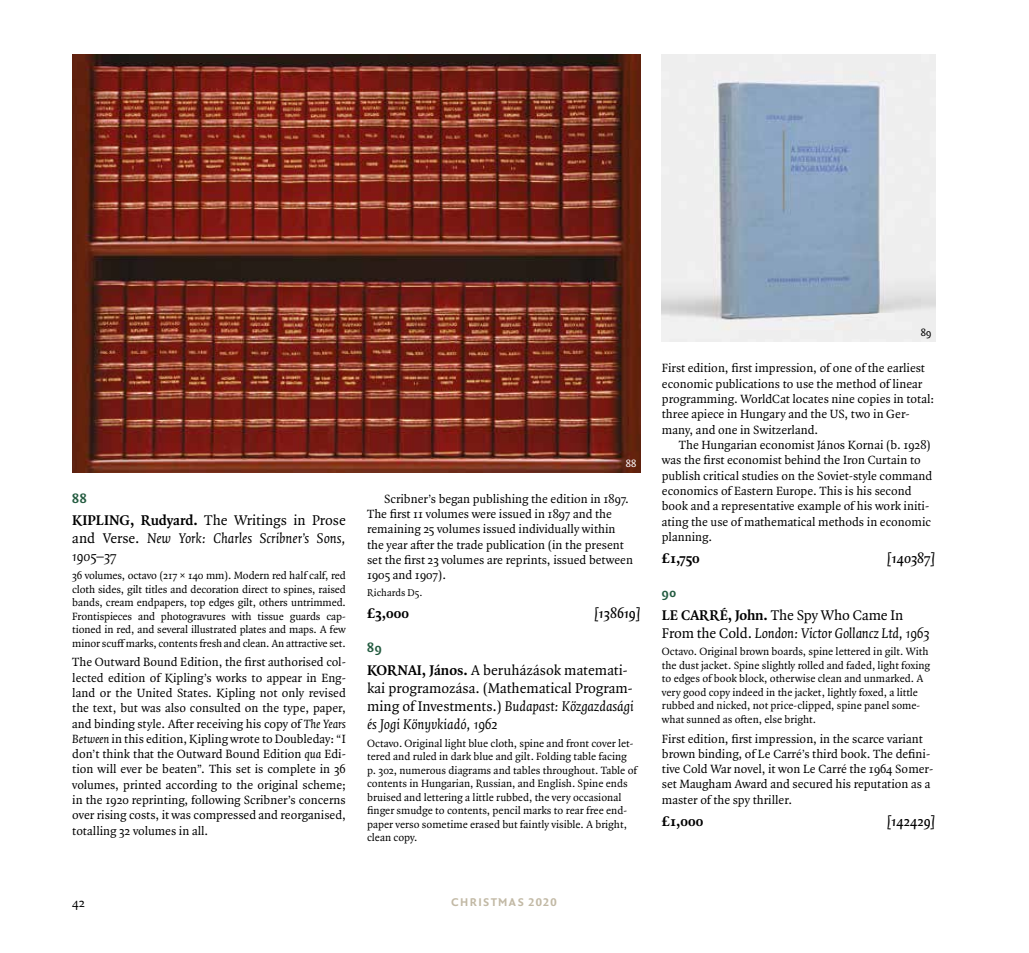
<style>
.page{position:relative;width:1029px;height:953px;background:#fff}
.page>*{position:absolute;margin:0;border:0;box-sizing:border-box;transform-origin:0 0}
.t1{font:italic 15px/18px "Quadraat Pro";letter-spacing:-.005em;color:#000;text-align:justify}
.t2{font:15px/18px "Quadraat Pro";color:#000}
.t3{font:italic 600 15px "Quadraat Pro";letter-spacing:-.005em;color:#000}
.t4{font:700 15px "Quadraat Pro";color:#000}
.t5{font:13.5px "Quadraat Sans OT Bld";color:#235b40}
.t6{font:13.5px "Quadraat Pro";color:#000}
.t7{font:12.75px/15.3px "Quadraat Pro";color:#000}
.t8{font:12px "Quadraat Sans OT Bld";letter-spacing:.11em;color:#c2b9a5}
.t9{font:11.25px/13.5px "Quadraat Pro";color:#000}
.t10{font:10.5px "Quadraat Pro";color:#000}
.t11{font:10.5px "Quadraat Sans OT";color:#fff}
.t12{font:10.5px "Quadraat Sans OT";color:#000}
.s1{font-weight:700;font-style:normal}
.s2{font-style:normal}
.s3{font-style:italic}
.s4{font-weight:700}
</style>
<div class="page">
<img style="left:72px;top:54px;width:569px;height:418px">
<img style="left:661px;top:54px;width:274px;height:287px">
<p class="t5" style="left:72px;top:489px;width:16px">88</p>
<p class="t1" style="left:72px;top:511px;width:275px"><span class="s1">KIPLING, Rudyard.</span> <span class="s2">The Writings in Prose and Verse.</span> New York: Charles Scribner’s Sons, 1905–37</p>
<p class="t9" style="left:72px;top:568px;width:275px;text-align:justify">36 volumes, octavo (217 × 140 mm). Modern red half calf, red cloth sides, gilt titles and decoration direct to spines, raised bands, cream endpapers, top edges gilt, others untrimmed.<br>Frontispieces and photogravures with tissue guards cap&shy;tioned in red, and several illustrated plates and maps. A few minor scuff marks, contents fresh and clean. An attractive set.</p>
<p class="t7" style="left:72px;top:654px;width:275px;text-align:justify">The Outward Bound Edition, the first authorised col&shy;lected edition of Kipling’s works to appear in Eng&shy;land or the United States. Kipling not only revised the text, but was also consulted on the type, paper, and binding style. After receiving his copy of <span class="s3">The Years Between</span> in this edition, Kipling wrote to Doubleday: “I don’t think that the Outward Bound Edition <span class="s3">qua</span> Edi&shy;tion will ever be beaten”. This set is complete in 36 volumes, printed according to the original scheme; in the 1920 reprinting, following Scribner’s concerns over rising costs, it was compressed and reorganised, totalling 32 volumes in all.</p>
<p class="t11" style="left:626px;top:456px;width:12px">88</p>
<p class="t7" style="left:367px;top:490px;width:267px;text-indent:17px">Scribner’s began publishing the edition in 1897.<br>The first 11 volumes were issued in 1897 and the remaining 25 volumes issued individually within the year after the trade publication (in the present set the first 23 volumes are reprints, issued between 1905 and 1907).</p>
<p class="t10" style="left:367px;top:585px;width:57px">Richards D5.</p>
<p class="t4" style="left:367px;top:603px;width:43px">£3,000</p>
<p class="t3" style="left:594px;top:603px;width:48px">[138619]</p>
<p class="t5" style="left:367px;top:638px;width:16px">89</p>
<p class="t2" style="left:367px;top:660px;width:268px"><span class="s4">KORNAI, János.</span> A beruházások matemati&shy;kai programozása. (Mathematical Program&shy;ming of Investments.) <span class="s3">Budapast: Közgazdasági és Jogi Könyvkiadó, 1962</span></p>
<p class="t9" style="left:367px;top:736px;width:271px">Octavo. Original light blue cloth, spine and front cover let&shy;tered and ruled in dark blue and gilt. Folding table facing p. 302, numerous diagrams and tables throughout. Table of contents in Hungarian, Russian, and English. Spine ends bruised and lettering a little rubbed, the very occasional finger smudge to contents, pencil marks to rear free end&shy;paper verso sometime erased but faintly visible. A bright, clean copy.</p>
<p class="t12" style="left:921px;top:325px;width:12px">89</p>
<p class="t7" style="left:662px;top:360px;width:274px">First edition, first impression, of one of the earliest economic publications to use the method of linear programming. WorldCat locates nine copies in total: three apiece in Hungary and the US, two in Ger&shy;many, and one in Switzerland.</p>
<p class="t7" style="left:662px;top:437px;width:272px;text-indent:17px">The Hungarian economist János Kornai (b. 1928) was the first economist behind the Iron Curtain to publish critical studies on the Soviet-style command economics of Eastern Europe. This is his second book and a representative example of his work initi&shy;ating the use of mathematical methods in economic planning.</p>
<p class="t4" style="left:662px;top:548px;width:39px">£1,750</p>
<p class="t3" style="left:887px;top:548px;width:50px">[140387]</p>
<p class="t5" style="left:662px;top:583px;width:16px">90</p>
<p class="t1" style="left:662px;top:605px;width:269px"><span class="s1">LE CARRÉ, John.</span> <span class="s2">The Spy Who Came In<br>From the Cold.</span> London: Victor Gollancz Ltd, 1963</p>
<p class="t9" style="left:662px;top:645px;width:270px">Octavo. Original brown boards, spine lettered in gilt. With the dust jacket. Spine slightly rolled and faded, light foxing to edges of book block, otherwise clean and unmarked. A very good copy indeed in the jacket, lightly foxed, a little rubbed and nicked, not price-clipped, spine panel some&shy;what sunned as often, else bright.</p>
<p class="t7" style="left:662px;top:730px;width:273px">First edition, first impression, in the scarce variant brown binding, of Le Carré’s third book. The defini&shy;tive Cold War novel, it won Le Carré the 1964 Somer&shy;set Maugham Award and secured his reputation as a master of the spy thriller.</p>
<p class="t4" style="left:662px;top:811px;width:43px">£1,000</p>
<p class="t3" style="left:887px;top:810px;width:50px">[142429]</p>
<p class="t6" style="left:72px;top:893px;width:14px">42</p>
<p class="t8" style="left:451px;top:894px;width:107px">CHRISTMAS 2020</p>
</div>
